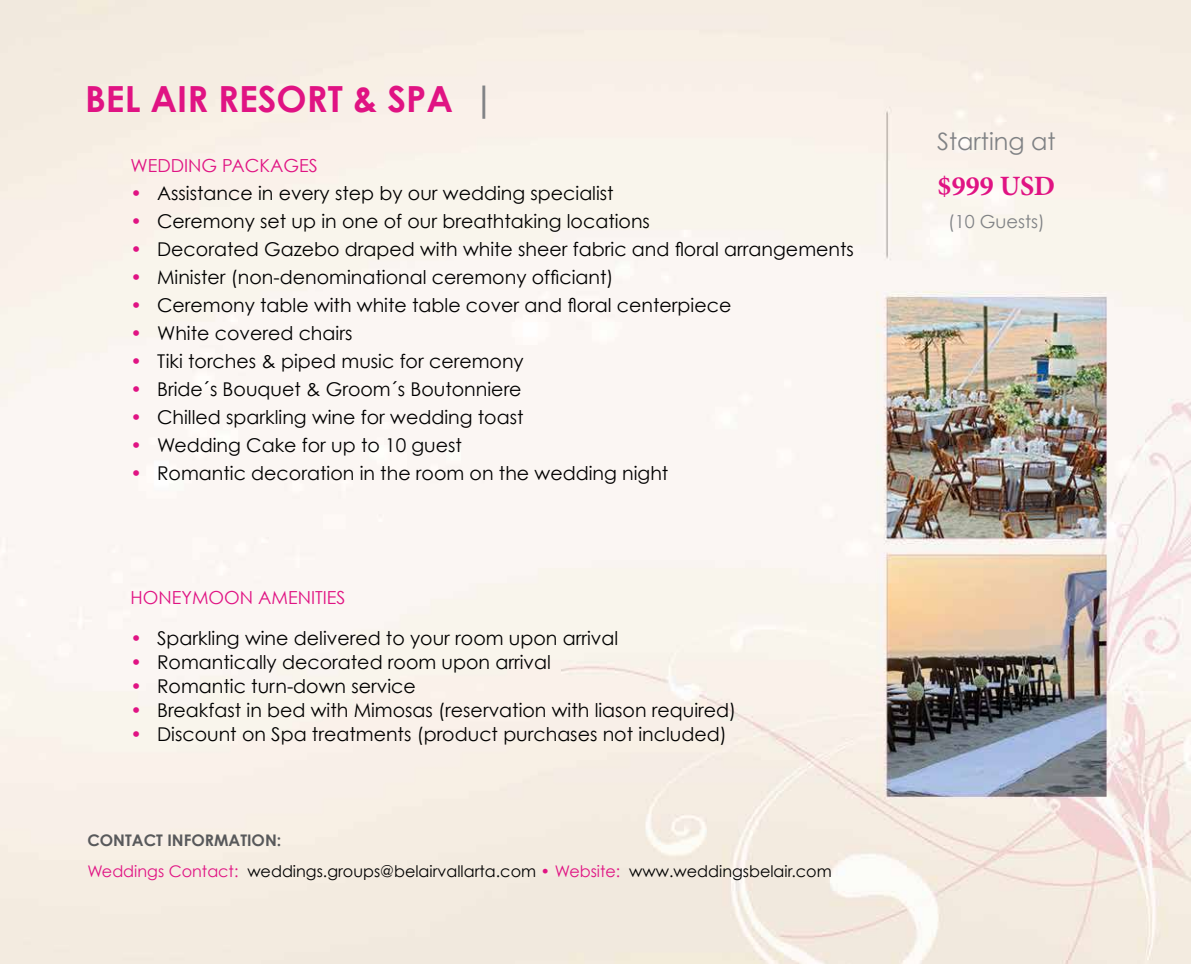
<style>
.page{position:relative;width:1191px;height:964px;background:#fff}
.page>*{position:absolute;margin:0;border:0;box-sizing:border-box;transform-origin:0 0}
.t1{font:700 36px "Century Gothic";color:#e01383}
.t2{font:700 28px "Minion Pro";color:#e01383}
.t3{font:24px "Century Gothic";color:#808285}
.t4{font:19px "Century Gothic";color:#000}
.t5{font:18px "Century Gothic";color:#e01383}
.t6{font:18px "Century Gothic";color:#808285}
.t7{font:16px/30.6px "Century Gothic";color:#000}
.s1{color:#808285}
.s2{color:#e01383}
.s3{font-weight:700;color:#58595b}
</style>
<div class="page">
<img style="left:0;top:0;width:1191px;height:964px">
<h1 class="t1" style="left:85px;top:76px;width:411px">BEL AIR RESORT &amp; SPA <span class="s1">|</span></h1>
<p class="t5" style="left:130px;top:155px;width:189px">WEDDING PACKAGES</p>
<p class="t4" style="left:130px;top:182px;width:485px"><span class="s2">•</span> Assistance in every step by our wedding specialist</p>
<p class="t4" style="left:130px;top:210px;width:521px"><span class="s2">•</span> Ceremony set up in one of our breathtaking locations</p>
<p class="t4" style="left:130px;top:238px;width:725px"><span class="s2">•</span> Decorated Gazebo draped with white sheer fabric and floral arrangements</p>
<p class="t4" style="left:130px;top:266px;width:484px"><span class="s2">•</span> Minister (non-denominational ceremony officiant)</p>
<p class="t4" style="left:130px;top:294px;width:602px"><span class="s2">•</span> Ceremony table with white table cover and floral centerpiece</p>
<p class="t4" style="left:130px;top:322px;width:223px"><span class="s2">•</span> White covered chairs</p>
<p class="t4" style="left:130px;top:350px;width:395px"><span class="s2">•</span> Tiki torches &amp; piped music for ceremony</p>
<p class="t4" style="left:130px;top:378px;width:393px"><span class="s2">•</span> Bride´s Bouquet &amp; Groom´s Boutonniere</p>
<p class="t4" style="left:130px;top:406px;width:394px"><span class="s2">•</span> Chilled sparkling wine for wedding toast</p>
<p class="t4" style="left:130px;top:434px;width:333px"><span class="s2">•</span> Wedding Cake for up to 10 guest</p>
<p class="t4" style="left:130px;top:462px;width:539px"><span class="s2">•</span> Romantic decoration in the room on the wedding night</p>
<p class="t5" style="left:130px;top:586px;width:216px">HONEYMOON AMENITIES</p>
<p class="t4" style="left:130px;top:626px;width:489px"><span class="s2">•</span> Sparkling wine delivered to your room upon arrival</p>
<p class="t4" style="left:130px;top:650px;width:422px"><span class="s2">•</span> Romantically decorated room upon arrival</p>
<p class="t4" style="left:130px;top:674px;width:287px"><span class="s2">•</span> Romantic turn-down service</p>
<p class="t4" style="left:130px;top:698px;width:607px"><span class="s2">•</span> Breakfast in bed with Mimosas (reservation with liason required)</p>
<p class="t4" style="left:130px;top:722px;width:598px"><span class="s2">•</span> Discount on Spa treatments (product purchases not included)</p>
<p class="t7" style="left:87px;top:825px;width:746px"><span class="s3">CONTACT INFORMATION:<br></span><span class="s2">Weddings Contact:</span> weddings.groups@belairvallarta.com <span class="s2">• Website:</span> www.weddingsbelair.com</p>
<p class="t3" style="left:937px;top:127px;width:120px">Starting at</p>
<h2 class="t2" style="left:937px;top:166px;width:119px">$999 USD</h2>
<p class="t6" style="left:948px;top:210px;width:98px">(10 Guests)</p>
</div>
